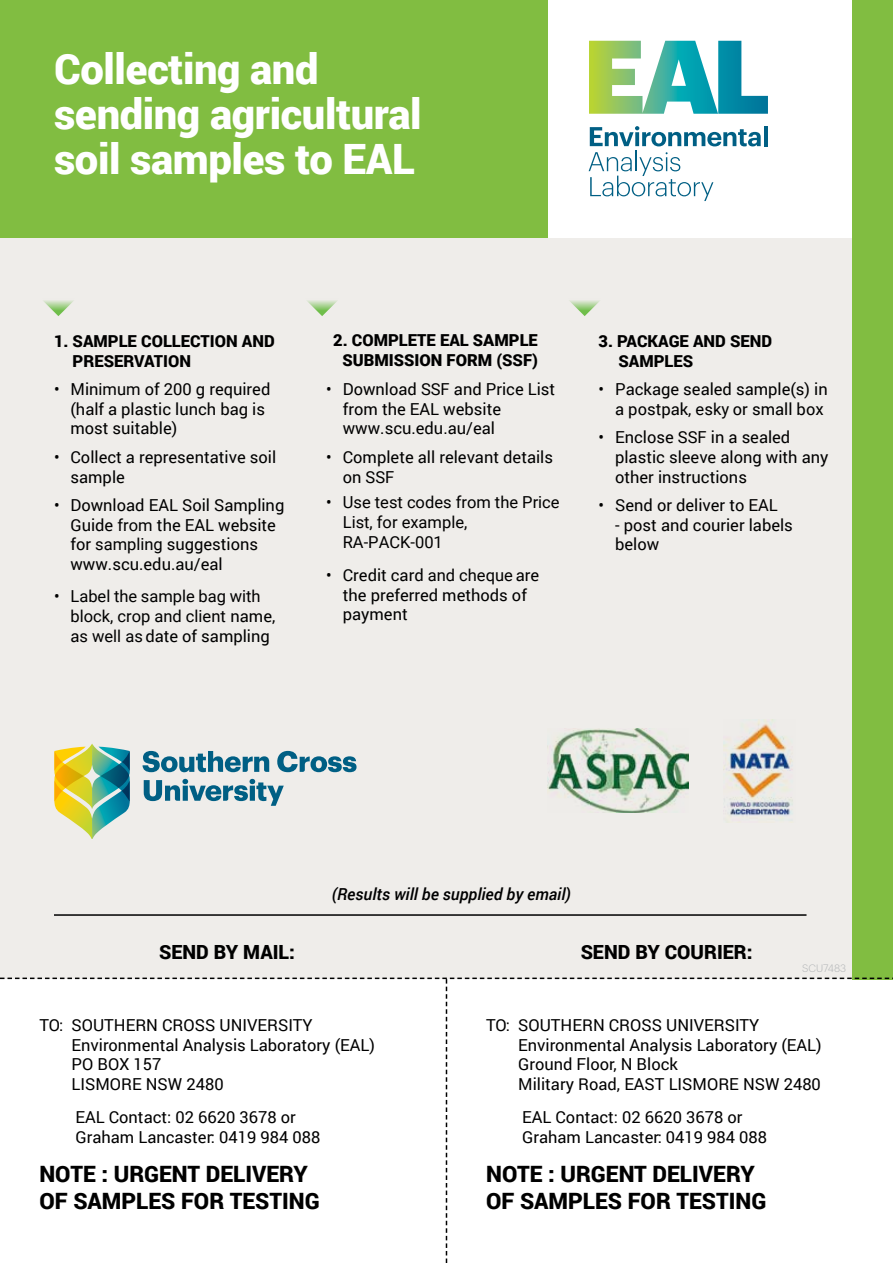
<style>
.page{position:relative;width:893px;height:1263px;background:#fff}
.page>*{position:absolute;margin:0;border:0;box-sizing:border-box;transform-origin:0 0}
.t1{font:900 41.85px/45px "Roboto";letter-spacing:-.01em;color:#fff}
.t2{font:900 22.5px/27px "Roboto";color:#000}
.t3{font:900 19.5px "Roboto";color:#000}
.t4{font:16.5px/19.8px "Roboto";color:#000}
.t5{font:900 16.5px/19.8px "Roboto";color:#000}
.t6{font:16.5px/19.8px "Roboto";color:#000}
.t7{font:italic 500 16.5px "Roboto";color:#000}
.t8{font:300 10.5px "Graphik";color:#b1b4b6}
.s1{font-style:inherit}
</style>
<div class="page">
<div style="left:0;top:238px;width:853px;height:740px;background:#efedea"></div>
<div style="left:0;top:0;width:547px;height:238px;background:#81bd41"></div>
<div style="left:853px;top:0;width:40px;height:979px;background:#81bd41"></div>
<svg style="left:143px;top:751px;width:126px;height:21px"></svg>
<svg style="left:277px;top:751px;width:80px;height:21px"></svg>
<svg style="left:144px;top:779px;width:140px;height:27px"></svg>
<svg style="left:54px;top:743px;width:76px;height:95px"></svg>
<img style="left:547px;top:728px;width:142px;height:84px">
<svg style="left:43px;top:300px;width:31px;height:16px"></svg>
<svg style="left:307px;top:300px;width:30px;height:16px"></svg>
<svg style="left:569px;top:300px;width:31px;height:16px"></svg>
<hr style="left:54px;top:914px;width:752px;height:2px;background:#000">
<svg style="left:0;top:977px;width:893px;height:286px"></svg>
<img style="left:724px;top:719px;width:69px;height:103px">
<svg style="left:589px;top:41px;width:179px;height:73px"></svg>
<svg style="left:590px;top:126px;width:171px;height:20px"></svg>
<hr style="left:764px;top:126px;width:3px;height:20px;background:#005f84">
<hr style="left:635px;top:151px;width:2px;height:20px;background:#005f84">
<svg style="left:589px;top:152px;width:124px;height:49px"></svg>
<h1 class="t1" style="left:54px;top:45px;width:369px">Collecting and sending agricultural soil samples to EAL</h1>
<p class="t5" style="left:73px;top:330px;width:204px;text-indent:-19px">1. SAMPLE COLLECTION AND<br>PRESERVATION</p>
<p class="t4" style="left:70px;top:378px;width:201px;text-indent:-16px">• Min<span class="s1">imum</span> of 200 g required (half a plastic lunch bag is most suitable)</p>
<p class="t4" style="left:70px;top:446px;width:207px;text-indent:-16px">• Collect a representative soil sample</p>
<p class="t4" style="left:70px;top:494px;width:215px;text-indent:-16px">• Download EAL Soil Sampling<br>Guide from the EAL website for sampling suggestions www.scu.edu.au/eal</p>
<p class="t4" style="left:70px;top:586px;width:206px;text-indent:-16px">• Label the sample bag with b<span class="s1">lock, crop and client</span> name, a<span class="s1">s well as</span> date of sampling</p>
<p class="t5" style="left:333px;top:330px;width:206px;text-align:center">2. COMPLETE EAL SAMPLE<br>SUBMISSION FORM (SSF)</p>
<p class="t4" style="left:343px;top:378px;width:214px;text-indent:-16px">• Download <span class="s1">SSF</span> and Price List from the EAL website www.scu.edu.au/eal</p>
<p class="t4" style="left:343px;top:446px;width:212px;text-indent:-16px">• Complete all relevant details on <span class="s1">SSF</span></p>
<p class="t6" style="left:343px;top:491px;width:218px;text-indent:-16px"><span class="s1">•</span> Use test codes from the Price<br>List, for example,<br>RA-PACK-001</p>
<p class="t4" style="left:343px;top:564px;width:198px;text-indent:-16px">• Credit card <span class="s1">and cheque</span> are the preferred methods of payment</p>
<p class="t5" style="left:619px;top:330px;width:155px;text-indent:-20px">3. PACKAGE AND SEND<br>SAMPLES</p>
<p class="t4" style="left:599px;top:378px;width:231px;text-align:right">• Package sealed sample(s) in a postpak, <span class="s1">e</span>s<span class="s1">ky</span> or small box</p>
<p class="t4" style="left:615px;top:426px;width:215px;text-indent:-16px">• Enclose <span class="s1">SSF</span> in a sealed plastic sleeve along with any other instructions</p>
<p class="t4" style="left:599px;top:494px;width:181px">• Send or deliver to EAL</p>
<p class="t4" style="left:615px;top:514px;width:179px"><span class="s1">-</span> post and courier labels below</p>
<p class="t7" style="left:332px;top:882px;width:241px">(Results will be supplied by email)</p>
<p class="t3" style="left:159px;top:938px;width:137px">SEND BY MAIL:</p>
<p class="t3" style="left:581px;top:938px;width:173px">SEND BY COURIER:</p>
<p class="t8" style="left:802px;top:960px;width:45px">SCU7483</p>
<p class="t4" style="left:72px;top:1014px;width:305px;text-indent:-32px">TO: SOUTHERN CROSS UNIVERSITY<br>Environmental Analysis Laboratory (EAL)<br>PO BOX 157<br>LISMORE NSW 2480</p>
<p class="t4" style="left:75px;top:1106px;width:246px">EAL Contact: 02 6620 3678 or<br>Graham Lancaster: 0419 984 088</p>
<h2 class="t2" style="left:39px;top:1160px;width:282px">NOTE : URGENT DELIVERY<br>OF SAMPLES FOR TESTING</h2>
<p class="t4" style="left:518px;top:1014px;width:305px;text-indent:-32px">TO: SOUTHERN CROSS UNIVERSITY<br>Environmental Analysis Laboratory (EAL)<br>Ground Floor, N Block<br>Military Road, EAST LISMORE NSW 2480</p>
<p class="t4" style="left:522px;top:1106px;width:246px">EAL Contact: 02 6620 3678 or<br>Graham Lancaster: 0419 984 088</p>
<h2 class="t2" style="left:486px;top:1160px;width:282px">NOTE : URGENT DELIVERY<br>OF SAMPLES FOR TESTING</h2>
</div>
